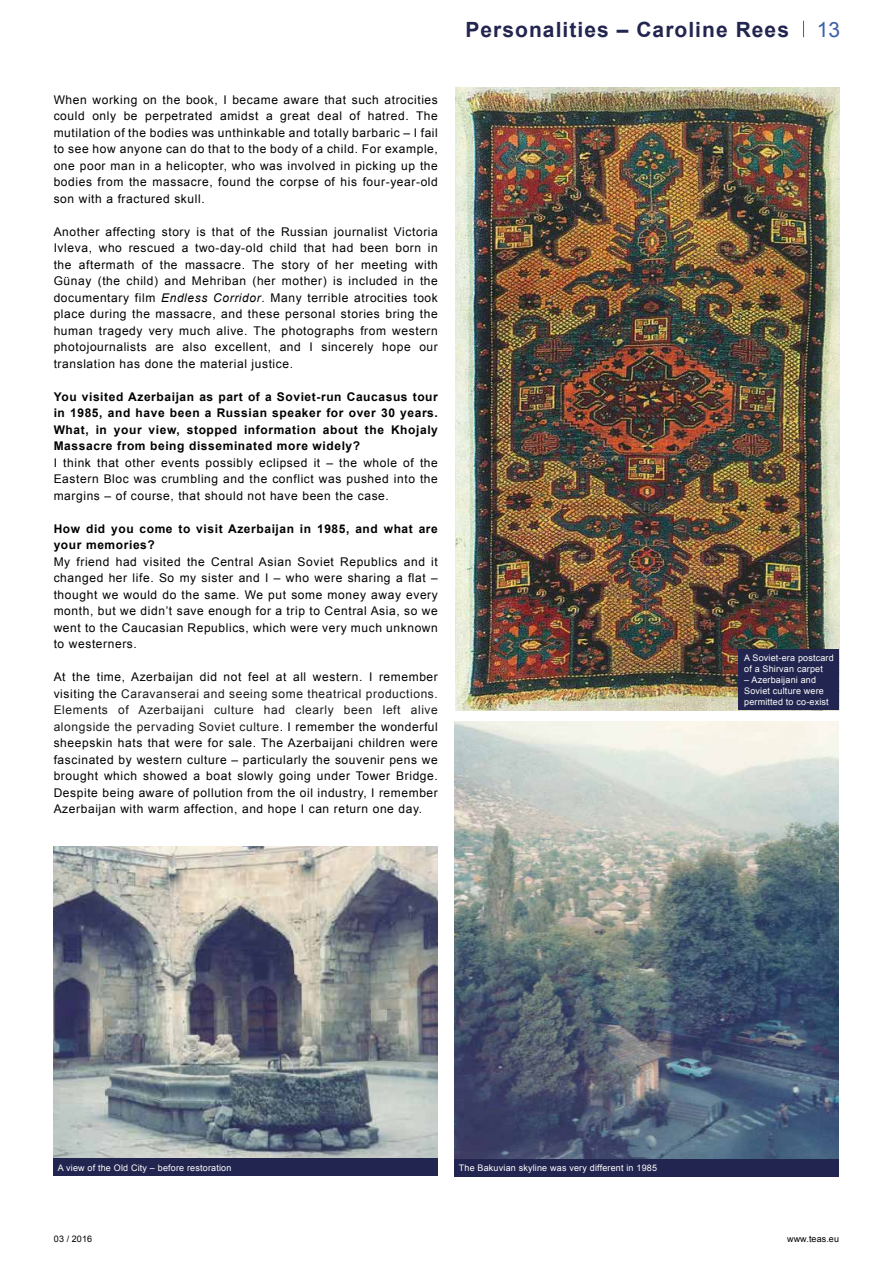
<style>
.page{position:relative;width:893px;height:1263px;background:#fff}
.page>*{position:absolute;margin:0;border:0;box-sizing:border-box;transform-origin:0 0}
.t1{font:700 21px "Arial";letter-spacing:.05em;color:#22254f}
.t2{font:21px "Arial";color:#3a60aa}
.t3{font:12px/16.5px "Arial";letter-spacing:.05em;color:#000;text-align:justify}
.t4{font:700 12px/16.5px "Arial";letter-spacing:.05em;color:#000;text-align:justify}
.t5{font:9px/10.8px "Arial";letter-spacing:.02em;color:#fff}
.t6{font:9px "Arial";letter-spacing:.01em;color:#000}
.s1{font-style:italic}
.s2{color:#1a1a1a}
</style>
<div class="page">
<img style="left:455px;top:87px;width:384px;height:623px">
<svg style="left:803px;top:21px;width:1px;height:16px"></svg>
<div style="left:739px;top:649px;width:100px;height:61px;background:#22254f"></div>
<img style="left:54px;top:846px;width:384px;height:312px">
<div style="left:54px;top:1158px;width:384px;height:17px;background:#22254f"></div>
<img style="left:455px;top:722px;width:384px;height:437px">
<div style="left:455px;top:1159px;width:384px;height:17px;background:#22254f"></div>
<p class="t3" style="left:54px;top:91px;width:386px">When working on the book, I became aware that such atrocities could only be perpetrated amidst a great deal of hatred. The mutilation of the bodies was unthinkable and totally barbaric – I fail to see how anyone can do that to the body of a child. For example, one poor man in a helicopter, who was involved in picking up the bodies from the massacre, found the corpse of his four-year-old son with a fractured skull.</p>
<p class="t3" style="left:54px;top:223px;width:386px">Another affecting story is that of the Russian journalist Victoria Ivleva, who rescued a two-day-old child that had been born in the aftermath of the massacre. The story of her meeting with Günay (the child) and Mehriban (her mother) is included in the documentary film <span class="s1">Endless Corridor</span>. Many terrible atrocities took place during the massacre, and these personal stories bring the human tragedy very much alive. The photographs from western photojournalists are also excellent, and I sincerely hope our translation has done the material justice.</p>
<p class="t4" style="left:54px;top:388px;width:386px">You visited Azerbaijan as part of a Soviet-run Caucasus tour in 1985, and have been a Russian speaker for over 30 years.<br>What, in your view, stopped information about the Khojaly Massacre from being disseminated more widely?</p>
<p class="t3" style="left:54px;top:454px;width:386px">I think that other events possibly eclipsed it – the whole of the Eastern Bloc was crumbling and the conflict was pushed into the margins – of course, that should not have been the case.</p>
<p class="t4" style="left:54px;top:520px;width:386px">How did you come to visit Azerbaijan in 1985, and what are your memories?</p>
<p class="t3" style="left:54px;top:553px;width:386px">My friend had visited the Central Asian Soviet Republics and it changed her life. So my sister and I – who were sharing a flat – thought we would do the same. We put some money away every month, but we didn’t save enough for a trip to Central Asia, so we went to the Caucasian Republics, which were very much unknown to westerners.</p>
<p class="t3" style="left:54px;top:669px;width:386px">At the time, Azerbaijan did not feel at all western. I remember visiting the <span class="s2">Caravanserai and seeing some theatrical productions.<br>Elements of Azerbaijani culture had clearly been left alive alongside the pervading Soviet culture.</span> I remember the wonderful sheepskin hats that were for sale. The Azerbaijani children were fascinated by western culture – particularly the souvenir pens we brought which showed a boat slowly going under Tower Bridge.<br>Despite being aware of pollution from the oil industry, I remember Azerbaijan with warm affection, and hope I can return one day.</p>
<h1 class="t1" style="left:465px;top:15px;width:325px">Personalities – Caroline Rees</h1>
<h1 class="t2" style="left:817px;top:16px;width:25px">13</h1>
<p class="t5" style="left:744px;top:653px;width:91px">A Soviet-era postcard of a Shirvan carpet</p>
<p class="t5" style="left:744px;top:674px;width:86px">– Azerbaijani and<br>Soviet culture were permitted to co-exist</p>
<p class="t5" style="left:58px;top:1162px;width:175px">A view of the Old City – before restoration</p>
<p class="t5" style="left:459px;top:1163px;width:200px">The Bakuvian skyline was very different in 1985</p>
<p class="t6" style="left:54px;top:1233px;width:40px">03 / 2016</p>
<p class="t6" style="left:787px;top:1233px;width:53px">www.teas.eu</p>
</div>
